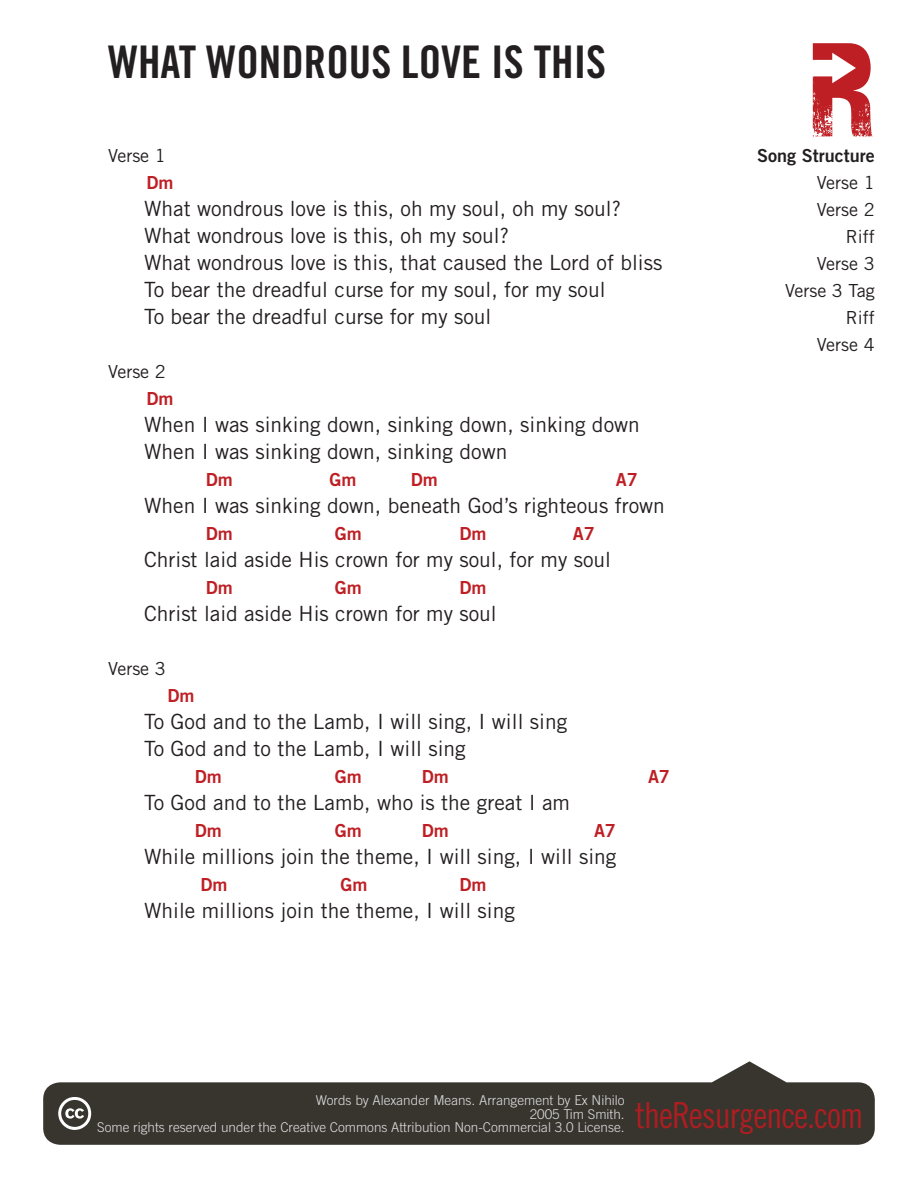
<style>
.page{position:relative;width:918px;height:1188px;background:#fff}
.page>*{position:absolute;margin:0;border:0;box-sizing:border-box;transform-origin:0 0}
.t1{font:45px "Trade Gothic Bold Cond Twenty";color:#231f20}
.t2{font:36px "Trade Gothic Cond Eighteen";letter-spacing:-.03em;color:#ac1e21}
.t3{font:21px/27px "Trade Gothic";color:#231f20}
.t4{font:18px/27px "Trade Gothic";color:#231f20;text-align:right}
.t5{font:18px "Trade Gothic Bold Two";color:#be1f24}
.t6{font:18px "Trade Gothic Bold Two";color:#231f20}
.t7{font:300 13.5px/13.5px "Trade Gothic";color:#e0e1e3;text-align:right}
</style>
<div class="page">
<svg style="left:43px;top:1061px;width:832px;height:84px;fill:#38342e"></svg>
<svg style="left:813px;top:43px;width:59px;height:93px"></svg>
<svg style="left:58px;top:1097px;width:33px;height:33px"></svg>
<h1 class="t1" style="left:108px;top:34px;width:500px">WHAT WONDROUS LOVE IS THIS</h1>
<p class="t4" style="left:108px;top:142px;width:59px">Verse 1</p>
<p class="t5" style="left:146px;top:171px;width:29px">Dm</p>
<p class="t3" style="left:144px;top:194px;width:520px">What wondrous love is this, oh my soul, oh my soul?<br>What wondrous love is this, oh my soul?<br>What wondrous love is this, that caused the Lord of bliss To bear the dreadful curse for my soul, for my soul<br>To bear the dreadful curse for my soul</p>
<p class="t4" style="left:108px;top:358px;width:59px">Verse 2</p>
<p class="t5" style="left:146px;top:387px;width:29px">Dm</p>
<p class="t3" style="left:144px;top:410px;width:497px">When I was sinking down, sinking down, sinking down<br>When I was sinking down, sinking down</p>
<p class="t5" style="left:206px;top:468px;width:28px">Dm</p>
<p class="t5" style="left:329px;top:468px;width:28px">Gm</p>
<p class="t5" style="left:411px;top:468px;width:28px">Dm</p>
<p class="t5" style="left:616px;top:468px;width:23px">A7</p>
<p class="t3" style="left:144px;top:491px;width:522px">When I was sinking down, beneath God’s righteous frown</p>
<p class="t5" style="left:206px;top:522px;width:28px">Dm</p>
<p class="t5" style="left:335px;top:522px;width:28px">Gm</p>
<p class="t5" style="left:459px;top:522px;width:28px">Dm</p>
<p class="t5" style="left:573px;top:522px;width:23px">A7</p>
<p class="t3" style="left:144px;top:545px;width:469px">Christ laid aside His crown for my soul, for my soul</p>
<p class="t5" style="left:206px;top:576px;width:28px">Dm</p>
<p class="t5" style="left:335px;top:576px;width:28px">Gm</p>
<p class="t5" style="left:459px;top:576px;width:28px">Dm</p>
<p class="t3" style="left:144px;top:599px;width:354px">Christ laid aside His crown for my soul</p>
<p class="t4" style="left:108px;top:655px;width:59px">Verse 3</p>
<p class="t5" style="left:167px;top:684px;width:28px">Dm</p>
<p class="t3" style="left:144px;top:707px;width:425px">To God and to the Lamb, I will sing, I will sing<br>To God and to the Lamb, I will sing</p>
<p class="t5" style="left:195px;top:765px;width:28px">Dm</p>
<p class="t5" style="left:335px;top:765px;width:28px">Gm</p>
<p class="t5" style="left:422px;top:765px;width:28px">Dm</p>
<p class="t5" style="left:648px;top:765px;width:23px">A7</p>
<p class="t3" style="left:144px;top:788px;width:428px">To God and to the Lamb, who is the great I am</p>
<p class="t5" style="left:195px;top:819px;width:28px">Dm</p>
<p class="t5" style="left:335px;top:819px;width:28px">Gm</p>
<p class="t5" style="left:422px;top:819px;width:28px">Dm</p>
<p class="t5" style="left:594px;top:819px;width:23px">A7</p>
<p class="t3" style="left:144px;top:842px;width:474px">While millions join the theme, I will sing, I will sing</p>
<p class="t5" style="left:200px;top:873px;width:28px">Dm</p>
<p class="t5" style="left:340px;top:873px;width:28px">Gm</p>
<p class="t5" style="left:459px;top:873px;width:28px">Dm</p>
<p class="t3" style="left:144px;top:896px;width:372px">While millions join the theme, I will sing</p>
<p class="t6" style="left:757px;top:145px;width:119px">Song Structure</p>
<p class="t4" style="left:785px;top:169px;width:91px">Verse 1<br>Verse 2<br>Riff<br>Verse 3<br>Verse 3 Tag<br>Riff<br>Verse 4</p>
<p class="t7" style="left:97px;top:1094px;width:529px">Words by Alexander Means. Arrangement by Ex Nihilo<br>2005 Tim Smith.<br>Some rights reserved under the Creative Commons Attribution Non-Commercial 3.0 License.</p>
<h2 class="t2" style="left:635px;top:1093px;width:230px">theResurgence.com</h2>
</div>
